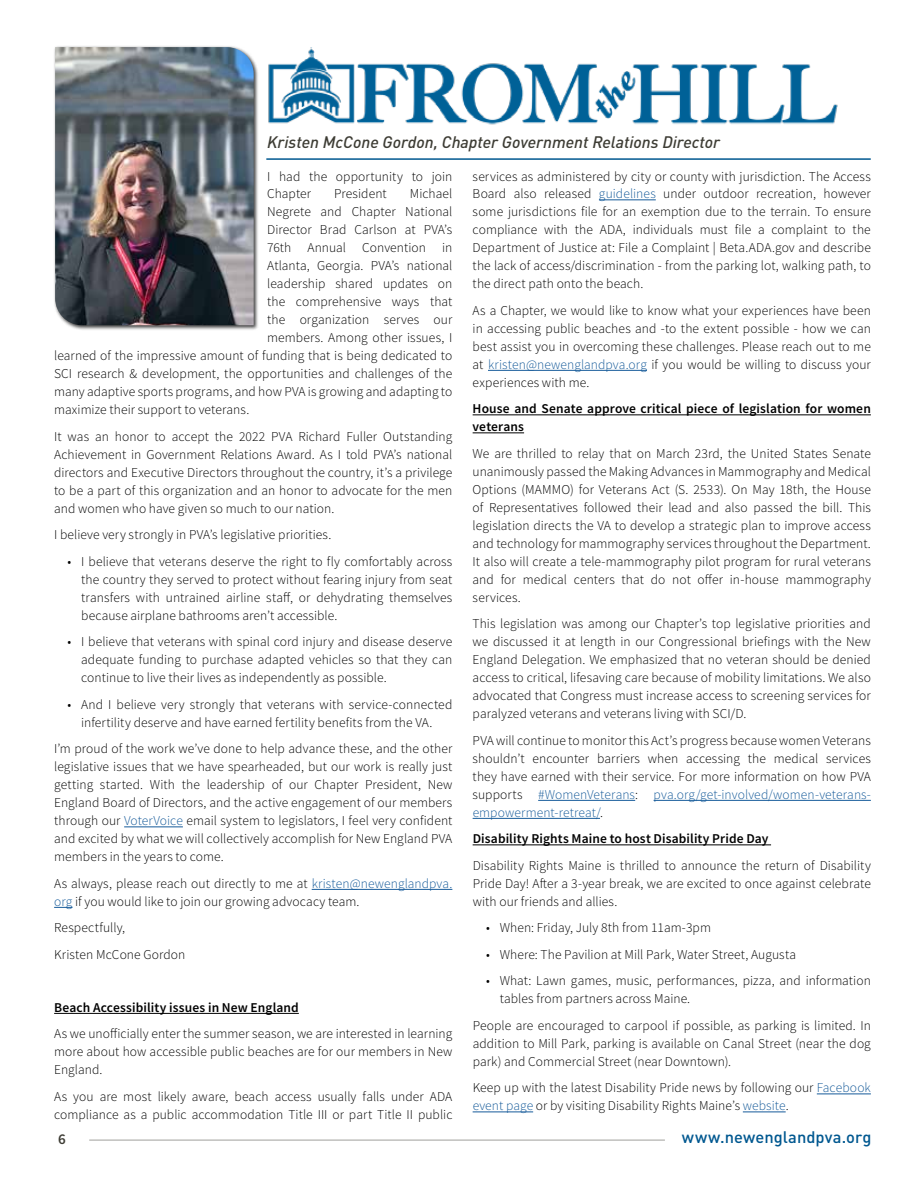
<style>
.page{position:relative;width:918px;height:1188px;background:#fff}
.page>*{position:absolute;margin:0;border:0;box-sizing:border-box;transform-origin:0 0}
.t1{font:italic 500 16.5px "DINOT";color:#3d3c34}
.t2{font:500 16.5px "DINOT";letter-spacing:.005em;color:#005890}
.t3{font:600 15px "Source Sans Pro";color:#3d3c34}
.t4{font:300 13.5px/18px "Source Sans Pro";letter-spacing:.005em;color:#000;text-align:justify}
.t5{font:600 13.5px/18px "Source Sans Pro";letter-spacing:.01em;color:#000}
.s1{color:#165b9a}
</style>
<div class="page">
<hr style="left:89px;top:1140px;width:576px;height:1px;background:#3d3c34">
<div style="left:53px;top:45px;width:206px;height:286px;background:#000;opacity:.75"></div>
<img style="left:55px;top:47px;width:199px;height:278px">
<img style="left:268px;top:47px;width:570px;height:78px">
<hr style="left:124px;top:827px;width:59px;height:1px;background:#165b9a">
<hr style="left:312px;top:889px;width:140px;height:1px;background:#165b9a">
<svg style="left:54px;top:907px;width:18px;height:1px"></svg>
<hr style="left:54px;top:1013px;width:245px;height:1px;background:#000">
<hr style="left:599px;top:200px;width:57px;height:1px;background:#165b9a">
<hr style="left:488px;top:370px;width:159px;height:1px;background:#165b9a">
<hr style="left:473px;top:415px;width:398px;height:1px;background:#000">
<hr style="left:473px;top:433px;width:51px;height:1px;background:#000">
<hr style="left:538px;top:800px;width:97px;height:1px;background:#165b9a">
<hr style="left:654px;top:800px;width:217px;height:1px;background:#165b9a">
<hr style="left:473px;top:818px;width:127px;height:1px;background:#165b9a">
<hr style="left:473px;top:845px;width:298px;height:1px;background:#000">
<hr style="left:817px;top:1094px;width:54px;height:1px;background:#165b9a">
<hr style="left:473px;top:1112px;width:60px;height:1px;background:#165b9a">
<hr style="left:743px;top:1112px;width:43px;height:1px;background:#165b9a">
<hr style="left:266px;top:158px;width:605px;height:2px;background:#005890">
<p class="t1" style="left:267px;top:132px;width:454px">Kristen McCone Gordon, Chapter Government Relations Director</p>
<p class="t4" style="left:267px;top:167px;width:187px">I had the opportunity to join<br>Chapter</p>
<p class="t4" style="left:334px;top:185px;width:54px">President</p>
<p class="t4" style="left:410px;top:185px;width:44px">Michael</p>
<p class="t4" style="left:267px;top:203px;width:187px">Negrete and Chapter National</p>
<p class="t4" style="left:267px;top:221px;width:187px">Director Brad Carlson at PVA’s</p>
<p class="t4" style="left:267px;top:239px;width:187px">76th Annual Convention in</p>
<p class="t4" style="left:267px;top:257px;width:187px">Atlanta, Georgia. PVA’s national</p>
<p class="t4" style="left:267px;top:275px;width:187px">leadership shared updates on</p>
<p class="t4" style="left:267px;top:293px;width:187px">the comprehensive ways that</p>
<p class="t4" style="left:267px;top:311px;width:187px">the organization serves our</p>
<p class="t4" style="left:267px;top:329px;width:187px">members. Among other issues, I</p>
<p class="t4" style="left:54px;top:347px;width:400px">learned of the impressive amount of funding that is being dedicated to</p>
<p class="t4" style="left:54px;top:365px;width:400px">SCI research &amp; development, the opportunities and challenges of the</p>
<p class="t4" style="left:54px;top:383px;width:400px">many adaptive sports programs, and how PVA is growing and adapting to</p>
<p class="t4" style="left:54px;top:401px;width:197px">maximize their support to veterans.</p>
<p class="t4" style="left:54px;top:427px;width:400px">It was an honor to accept the 2022 PVA Richard Fuller Outstanding Achievement in Government Relations Award. As I told PVA’s national directors and Executive Directors throughout the country, it’s a privilege to be a part of this organization and an honor to advocate for the men and women who have given so much to our nation.</p>
<p class="t4" style="left:54px;top:526px;width:279px">I believe very strongly in PVA’s legislative priorities.</p>
<p class="t4" style="left:81px;top:552px;width:373px;text-indent:-14px">• I believe that veterans deserve the right to fly comfortably across the country they served to protect without fearing injury from seat transfers with untrained airline staff, or dehydrating themselves because airplane bathrooms aren’t accessible.</p>
<p class="t4" style="left:81px;top:633px;width:373px;text-indent:-14px">• I believe that veterans with spinal cord injury and disease deserve adequate funding to purchase adapted vehicles so that they can continue to live their lives as independently as possible.</p>
<p class="t4" style="left:68px;top:695px;width:386px;text-align:center">• And I believe very strongly that veterans with service-connected infertility deserve and have earned fertility benefits from the VA.</p>
<p class="t4" style="left:54px;top:740px;width:400px">I’m proud of the work we’ve done to help advance these, and the other legislative issues that we have spearheaded, but our work is really just getting started. With the leadership of our Chapter President, New England Board of Directors, and the active engagement of our members through our <span class="s1">VoterVoice</span> email system to legislators, I feel very confident and excited by what we will collectively accomplish for New England PVA members in the years to come.</p>
<p class="t4" style="left:54px;top:874px;width:400px">As always, please reach out directly to me at <span class="s1">kristen@newenglandpva. org</span> if you would like to join our growing advocacy team.</p>
<p class="t4" style="left:54px;top:915px;width:133px;line-height:26.5px">Respectfully,<br>Kristen McCone Gordon</p>
<p class="t5" style="left:54px;top:998px;width:246px">Beach Accessibility issues in New England</p>
<p class="t4" style="left:54px;top:1025px;width:400px">As we unofficially enter the summer season, we are interested in learning more about how accessible public beaches are for our members in New England.</p>
<p class="t4" style="left:54px;top:1087px;width:400px">As you are most likely aware, beach access usually falls under ADA compliance as a public accommodation Title III or part Title II public</p>
<p class="t4" style="left:473px;top:167px;width:400px">services as administered by city or county with jurisdiction. The Access Board also released <span class="s1">guidelines</span> under outdoor recreation, however some jurisdictions file for an exemption due to the terrain. To ensure compliance with the ADA, individuals must file a complaint to the Department of Justice at: File a Complaint | Beta.ADA.gov and describe the lack of access/discrimination - from the parking lot, walking path, to the direct path onto the beach.</p>
<p class="t4" style="left:473px;top:302px;width:400px">As a Chapter, we would like to know what your experiences have been in accessing public beaches and -to the extent possible - how we can best assist you in overcoming these challenges. Please reach out to me at <span class="s1">kristen@newenglandpva.org</span> if you would be willing to discuss your experiences with me.</p>
<p class="t5" style="left:473px;top:400px;width:400px">House and Senate approve critical piece of legislation for women veterans</p>
<p class="t4" style="left:473px;top:444px;width:400px">We are thrilled to relay that on March 23rd, the United States Senate unanimously passed the Making Advances in Mammography and Medical Options (MAMMO) for Veterans Act (S. 2533). On May 18th, the House of Representatives followed their lead and also passed the bill. This legislation directs the VA to develop a strategic plan to improve access and technology for mammography services throughout the Department.<br>It also will create a tele-mammography pilot program for rural veterans and for medical centers that do not offer in-house mammography services.</p>
<p class="t4" style="left:473px;top:615px;width:400px">This legislation was among our Chapter’s top legislative priorities and we discussed it at length in our Congressional briefings with the New England Delegation. We emphasized that no veteran should be denied access to critical, lifesaving care because of mobility limitations. We also advocated that Congress must increase access to screening services for paralyzed veterans and veterans living with SCI/D.</p>
<p class="t4" style="left:473px;top:731px;width:400px">PVA will continue to monitor this Act’s progress because women Veterans shouldn’t encounter barriers when accessing the medical services they have earned with their service. For more information on how PVA supports <span class="s1">#WomenVeterans</span>: <span class="s1">pva.org/get-involved/women-veterans&shy;empowerment-retreat/</span>.</p>
<p class="t5" style="left:473px;top:830px;width:297px">Disability Rights Maine to host Disability Pride Day</p>
<p class="t4" style="left:473px;top:856px;width:400px">Disability Rights Maine is thrilled to announce the return of Disability Pride Day! After a 3-year break, we are excited to once against celebrate with our friends and allies.</p>
<p class="t4" style="left:486px;top:919px;width:226px">• When: Friday, July 8th from 11am-3pm</p>
<p class="t4" style="left:486px;top:945px;width:311px">• Where: The Pavilion at Mill Park, Water Street, Augusta</p>
<p class="t4" style="left:500px;top:972px;width:373px;text-indent:-14px">• What: Lawn games, music, performances, pizza, and information tables from partners across Maine.</p>
<p class="t4" style="left:473px;top:1016px;width:400px">People are encouraged to carpool if possible, as parking is limited. In addition to Mill Park, parking is available on Canal Street (near the dog park) and Commercial Street (near Downtown).</p>
<p class="t4" style="left:473px;top:1079px;width:400px">Keep up with the latest Disability Pride news by following our <span class="s1">Facebook event page</span> or by visiting Disability Rights Maine’s <span class="s1">website</span>.</p>
<p class="t3" style="left:58px;top:1130px;width:9px">6</p>
<p class="t2" style="left:682px;top:1126px;width:191px">www.newenglandpva.org</p>
</div>
